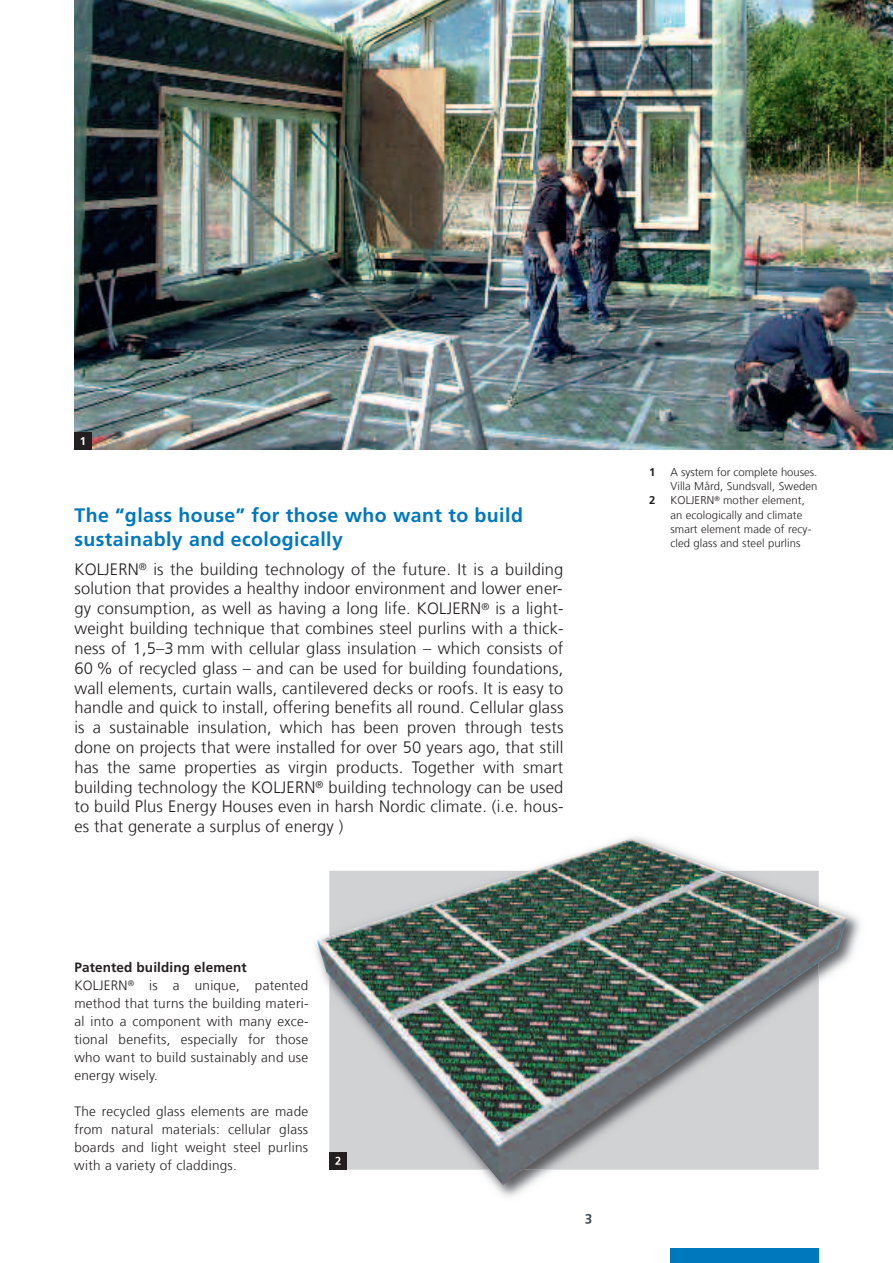
<style>
.page{position:relative;width:893px;height:1263px;background:#fff}
.page>*{position:absolute;margin:0;border:0;box-sizing:border-box;transform-origin:0 0}
.t1{font:700 19.5px/24px "Frutiger LT Com";letter-spacing:.02em;color:#0078bd}
.t2{font:300 16.5px/19.8px "Frutiger LT Com";letter-spacing:.01em;color:#231f20;text-align:justify}
.t3{font:300 13.5px/18px "Frutiger LT Com";letter-spacing:.02em;color:#231f20}
.t4{font:300 11.25px/14.2px "Frutiger LT Com";letter-spacing:.01em;color:#231f20}
.t5{font:700 11.25px "Frutiger LT Com";color:#231f20}
.t6{font:700 11.25px "Frutiger LT Com";color:#fff}
.s1{font-weight:700}
</style>
<div class="page">
<div style="left:670px;top:1248px;width:149px;height:15px;background:#0078bd"></div>
<img style="left:74px;top:0;width:819px;height:449px">
<div style="left:74px;top:432px;width:17px;height:17px;background:#231f20"></div>
<svg style="left:585px;top:1214px;width:6px;height:10px"></svg>
<img style="left:317px;top:838px;width:530px;height:347px">
<p class="t6" style="left:80px;top:436px;width:8px">1</p>
<p class="t1" style="left:74px;top:505px;width:450px">The “glass house” for those who want to build sustainably and ecologically</p>
<p class="t2" style="left:74px;top:561px;width:491px">KOLJERN<sup>®</sup> is the building technology of the future. It is a building solution that provides a healthy indoor environment and lower ener&shy;gy consumption, as well as having a long life. KOLJERN<sup>®</sup> is a light&shy;weight building technique that combines steel purlins with a thick&shy;ness of 1,5–3 mm with cellular glass insulation – which consists of 60 % of recycled glass – and can be used for building foundations, wall elements, curtain walls, cantilevered decks or roofs. It is easy to handle and quick to install, offering benefits all round. Cellular glass is a sustainable insulation, which has been proven through tests done on projects that were installed for over 50 years ago, that still has the same properties as virgin products. Together with smart building technology the KOLJERN<sup>®</sup> building technology can be used to build Plus Energy Houses even in harsh Nordic climate. (i.e. hous&shy;es that generate a surplus of energy )</p>
<p class="t3" style="left:74px;top:959px;width:236px"><span class="s1">Patented building element<br></span>KOLJERN<sup>®</sup> is a unique, patented method that turns the building materi&shy;al into a component with many exce&shy;tional benefits, especially for those who want to build sustainably and use energy wisely.</p>
<p class="t3" style="left:74px;top:1103px;width:235px;text-align:justify">The recycled glass elements are made from natural materials: cellular glass boards and light weight steel purlins with a variety of claddings.</p>
<p class="t5" style="left:649px;top:467px;width:8px">1</p>
<p class="t4" style="left:670px;top:466px;width:149px">A system for complete houses.<br>Villa Mård, Sundsvall, Sweden</p>
<p class="t5" style="left:649px;top:496px;width:8px">2</p>
<p class="t4" style="left:670px;top:494px;width:143px">KOLJERN<sup>®</sup> mother element, an ecologically and climate smart element made of recy&shy;cled glass and steel purlins</p>
</div>
